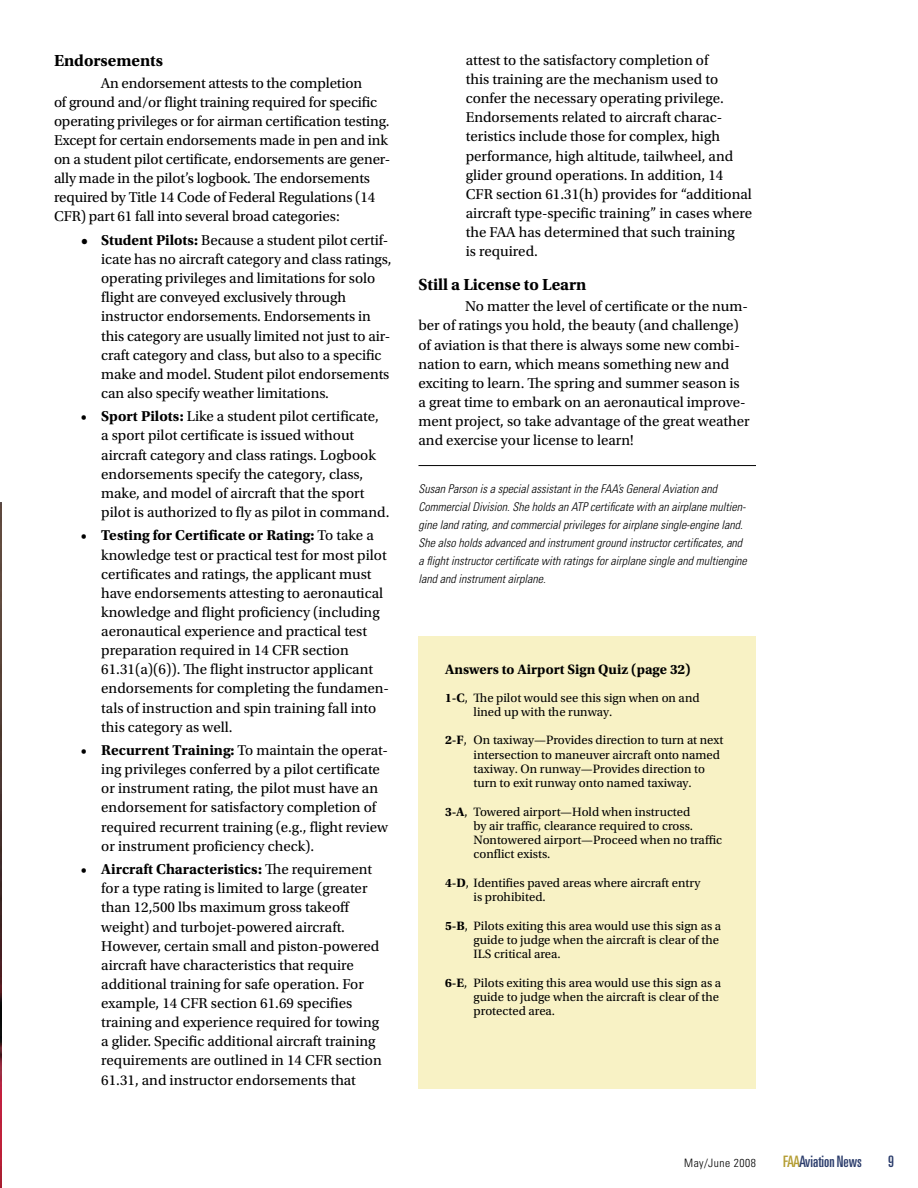
<style>
.page{position:relative;width:918px;height:1188px;background:#fff}
.page>*{position:absolute;margin:0;border:0;box-sizing:border-box;transform-origin:0 0}
.t1{font:700 16.8px "Utopia Std";letter-spacing:-.005em;color:#000}
.t2{font:ultra-condensed 15.75px "Univers LT Std";color:#2c3d6c}
.t3{font:15px/19.2px "Utopia Std";color:#000}
.t4{font:700 14.25px "Utopia Std";color:#000}
.t5{font:12.75px/14.2px "Utopia Std";color:#000}
.t6{font:italic 300 condensed 12px/18px "Univers LT Std";color:#000}
.t7{font:300 condensed 11.55px "Univers LT Std";letter-spacing:.04em;color:#000}
.s1{font-weight:700}
.s2{color:#b49d32}
</style>
<div class="page">
<hr style="left:418px;top:465px;width:338px;height:1px;background:#000">
<div style="left:418px;top:637px;width:338px;height:452px;background:#f8f2c5"></div>
<img style="left:0;top:502px;width:2px;height:686px">
<p class="t1" style="left:54px;top:51px;width:110px">Endorsements</p>
<p class="t3" style="left:54px;top:73px;width:338px;text-indent:47px">An endorsement attests to the completion<br>of ground and/or flight training required for specific operating privileges or for airman certification testing.<br>Except for certain endorsements made in pen and ink on a student pilot certificate, endorsements are gener&shy;ally made in the pilot’s logbook. The endorsements required by Title 14 Code of Federal Regulations (14<br>CFR) part 61 fall into several broad categories:</p>
<p class="t3" style="left:101px;top:231px;width:292px;text-indent:-20px"><span class="s1">• Student Pilots:</span> Because a student pilot certif&shy;icate has no aircraft category and class ratings, operating privileges and limitations for solo flight are conveyed exclusively through instructor endorsements. Endorsements in this category are usually limited not just to air&shy;craft category and class, but also to a specific make and model. Student pilot endorsements can also specify weather limitations.</p>
<p class="t3" style="left:101px;top:407px;width:290px;text-indent:-20px">• <span class="s1">Sport Pilots:</span> Like a student pilot certificate, a sport pilot certificate is issued without aircraft category and class ratings. Logbook endorsements specify the category, class, make, and model of aircraft that the sport pilot is authorized to fly as pilot in command.</p>
<p class="t3" style="left:101px;top:526px;width:289px;text-indent:-20px">• <span class="s1">Testing for Certificate or Rating:</span> To take a knowledge test or practical test for most pilot certificates and ratings, the applicant must have endorsements attesting to aeronautical knowledge and flight proficiency (including aeronautical experience and practical test preparation required in 14 CFR section 61.31(a)(6)). The flight instructor applicant endorsements for completing the fundamen&shy;tals of instruction and spin training fall into this category as well.</p>
<p class="t3" style="left:101px;top:741px;width:288px;text-indent:-20px">• <span class="s1">Recurrent Training:</span> To maintain the operat&shy;ing privileges conferred by a pilot certificate or instrument rating, the pilot must have an endorsement for satisfactory completion of required recurrent training (e.g., flight review or instrument proficiency check).</p>
<p class="t3" style="left:101px;top:860px;width:282px;text-indent:-20px">• <span class="s1">Aircraft Characteristics:</span> The requirement for a type rating is limited to large (greater than 12,500 lbs maximum gross takeoff weight) and turbojet-powered aircraft.<br>However, certain small and piston-powered aircraft have characteristics that require additional training for safe operation. For example, 14 CFR section 61.69 specifies training and experience required for towing a glider. Specific additional aircraft training requirements are outlined in 14 CFR section 61.31, and instructor endorsements that</p>
<p class="t3" style="left:466px;top:51px;width:288px">attest to the satisfactory completion of<br>this training are the mechanism used to confer the necessary operating privilege.<br>Endorsements related to aircraft charac&shy;teristics include those for complex, high performance, high altitude, tailwheel, and glider ground operations. In addition, 14<br>CFR section 61.31(h) provides for “additional aircraft type-specific training” in cases where the FAA has determined that such training<br>is required.</p>
<p class="t1" style="left:418px;top:275px;width:169px">Still a License to Learn</p>
<p class="t3" style="left:418px;top:297px;width:333px;text-indent:47px">No matter the level of certificate or the num&shy;ber of ratings you hold, the beauty (and challenge) of aviation is that there is always some new combi&shy;nation to earn, which means something new and exciting to learn. The spring and summer season is a great time to embark on an aeronautical improve&shy;ment project, so take advantage of the great weather and exercise your license to learn!</p>
<p class="t6" style="left:418px;top:480px;width:330px">Susan Parson is a special assistant in the FAA’s General Aviation and Commercial Division. She holds an ATP certificate with an airplane multien&shy;gine land rating, and commercial privileges for airplane single-engine land.<br>She also holds advanced and instrument ground instructor certificates, and a flight instructor certificate with ratings for airplane single and multiengine land and instrument airplane.</p>
<p class="t4" style="left:445px;top:661px;width:247px">Answers to Airport Sign Quiz (page 32)</p>
<p class="t5" style="left:474px;top:691px;width:228px;text-indent:-28px"><span class="s1">1-C</span>, The pilot would see this sign when on and lined up with the runway.</p>
<p class="t5" style="left:474px;top:733px;width:251px;text-indent:-28px"><span class="s1">2-F</span>, On taxiway—Provides direction to turn at next intersection to maneuver aircraft onto named taxiway. On runway—Provides direction to turn to exit runway onto named taxiway.</p>
<p class="t5" style="left:474px;top:805px;width:250px;text-indent:-28px"><span class="s1">3-A</span>, Towered airport—Hold when instructed<br>by air traffic, clearance required to cross.<br>Nontowered airport—Proceed when no traffic conflict exists.</p>
<p class="t5" style="left:474px;top:876px;width:228px;text-indent:-28px"><span class="s1">4-D</span>, Identifies paved areas where aircraft entry is prohibited.</p>
<p class="t5" style="left:474px;top:919px;width:249px;text-indent:-28px"><span class="s1">5-B</span>, Pilots exiting this area would use this sign as a guide to judge when the aircraft is clear of the<br>ILS critical area.</p>
<p class="t5" style="left:474px;top:976px;width:249px;text-indent:-28px"><span class="s1">6-E</span>, Pilots exiting this area would use this sign as a guide to judge when the aircraft is clear of the protected area.</p>
<p class="t7" style="left:684px;top:1156px;width:73px">May/June 2008</p>
<p class="t2" style="left:783px;top:1152px;width:80px"><span class="s2">FAA</span>Aviation News</p>
<p class="t2" style="left:888px;top:1152px;width:7px">9</p>
</div>
